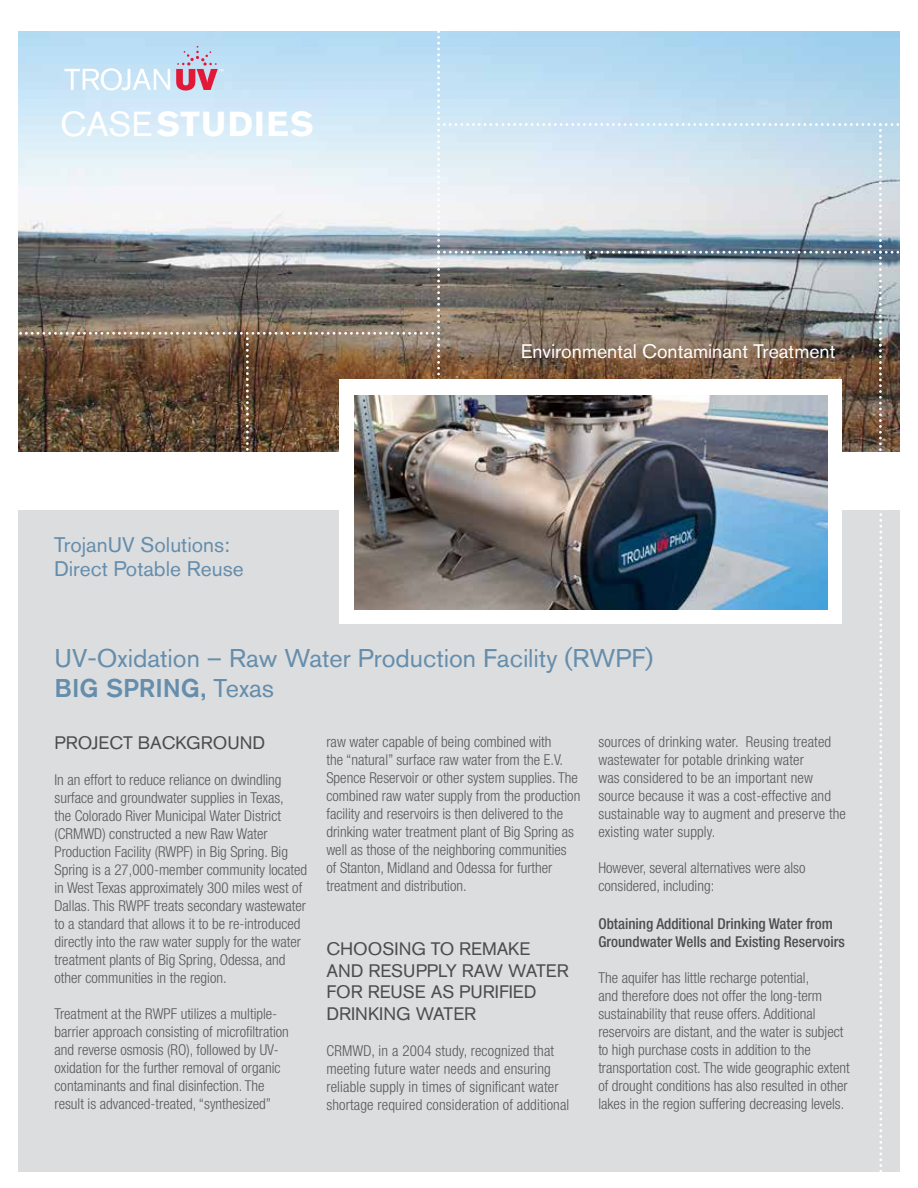
<style>
.page{position:relative;width:918px;height:1188px;background:#fff}
.page>*{position:absolute;margin:0;border:0;box-sizing:border-box;transform-origin:0 0}
.t1{font:700 34.5px "Akzidenz Grotesk BQ";letter-spacing:.04em;color:#fff}
.t2{font:25.5px/30px "Akzidenz Grotesk BQ";color:#658dac}
.t3{font:21px/24px "Akzidenz Grotesk BQ";color:#658dac}
.t4{font:19.5px "Akzidenz Grotesk BQ";color:#fff}
.t5{font:18px/21.6px "Akzidenz Grotesk BQ";color:#4d4d4f}
.t6{font:300 condensed 15px/18px "Helvetica Neue";color:#58595b}
.t7{font:500 condensed 15px/18px "Helvetica Neue";color:#4d4d4f}
.s1{font-weight:400}
.s2{font-weight:500}
</style>
<div class="page">
<img style="left:18px;top:31px;width:882px;height:1141px">
<h1 class="t1" style="left:60px;top:104px;width:255px"><span class="s1">CASE</span>STUDIES</h1>
<h3 class="t3" style="left:54px;top:533px;width:191px">TrojanUV Solutions:<br>Direct Potable Reuse</h3>
<h3 class="t4" style="left:521px;top:340px;width:316px">Environmental Contaminant Treatment</h3>
<h2 class="t2" style="left:55px;top:643px;width:600px">UV-Oxidation – Raw Water Production Facility (RWPF)<br><span class="s2">BIG SPRING,</span> Texas</h2>
<p class="t5" style="left:55px;top:732px;width:212px">PROJECT BACKGROUND</p>
<p class="t6" style="left:55px;top:770px;width:254px">In an effort to reduce reliance on dwindling surface and groundwater supplies in Texas,<br>the Colorado River Municipal Water District (CRMWD) constructed a new Raw Water Production Facility (RWPF) in Big Spring. Big Spring is a 27,000-member community located in West Texas approximately 300 miles west of Dallas. This RWPF treats secondary wastewater to a standard that allows it to be re-introduced directly into the raw water supply for the water treatment plants of Big Spring, Odessa, and other communities in the region.</p>
<p class="t6" style="left:55px;top:1004px;width:236px">Treatment at the RWPF utilizes a multiple&shy;barrier approach consisting of microfiltration and reverse osmosis (RO), followed by UV&shy;oxidation for the further removal of organic contaminants and final disinfection. The result is advanced-treated, “synthesized”</p>
<p class="t6" style="left:326px;top:733px;width:255px">raw water capable of being combined with<br>the “natural” surface raw water from the E.V.<br>Spence Reservoir or other system supplies. The combined raw water supply from the production facility and reservoirs is then delivered to the drinking water treatment plant of Big Spring as well as those of the neighboring communities of Stanton, Midland and Odessa for further treatment and distribution.</p>
<p class="t5" style="left:326px;top:938px;width:244px">CHOOSING TO REMAKE<br>AND RESUPPLY RAW WATER<br>FOR REUSE AS PURIFIED<br>DRINKING WATER</p>
<p class="t6" style="left:326px;top:1042px;width:244px">CRMWD, in a 2004 study, recognized that meeting future water needs and ensuring reliable supply in times of significant water shortage required consideration of additional</p>
<p class="t6" style="left:598px;top:733px;width:249px">sources of drinking water. Reusing treated wastewater for potable drinking water<br>was considered to be an important new source because it was a cost-effective and sustainable way to augment and preserve the existing water supply.</p>
<p class="t6" style="left:598px;top:859px;width:209px">However, several alternatives were also considered, including:</p>
<p class="t7" style="left:598px;top:915px;width:248px">Obtaining Additional Drinking Water from<br>Groundwater Wells and Existing Reservoirs</p>
<p class="t6" style="left:598px;top:969px;width:253px">The aquifer has little recharge potential,<br>and therefore does not offer the long-term sustainability that reuse offers. Additional reservoirs are distant, and the water is subject to high purchase costs in addition to the transportation cost. The wide geographic extent of drought conditions has also resulted in other lakes in the region suffering decreasing levels.</p>
</div>
